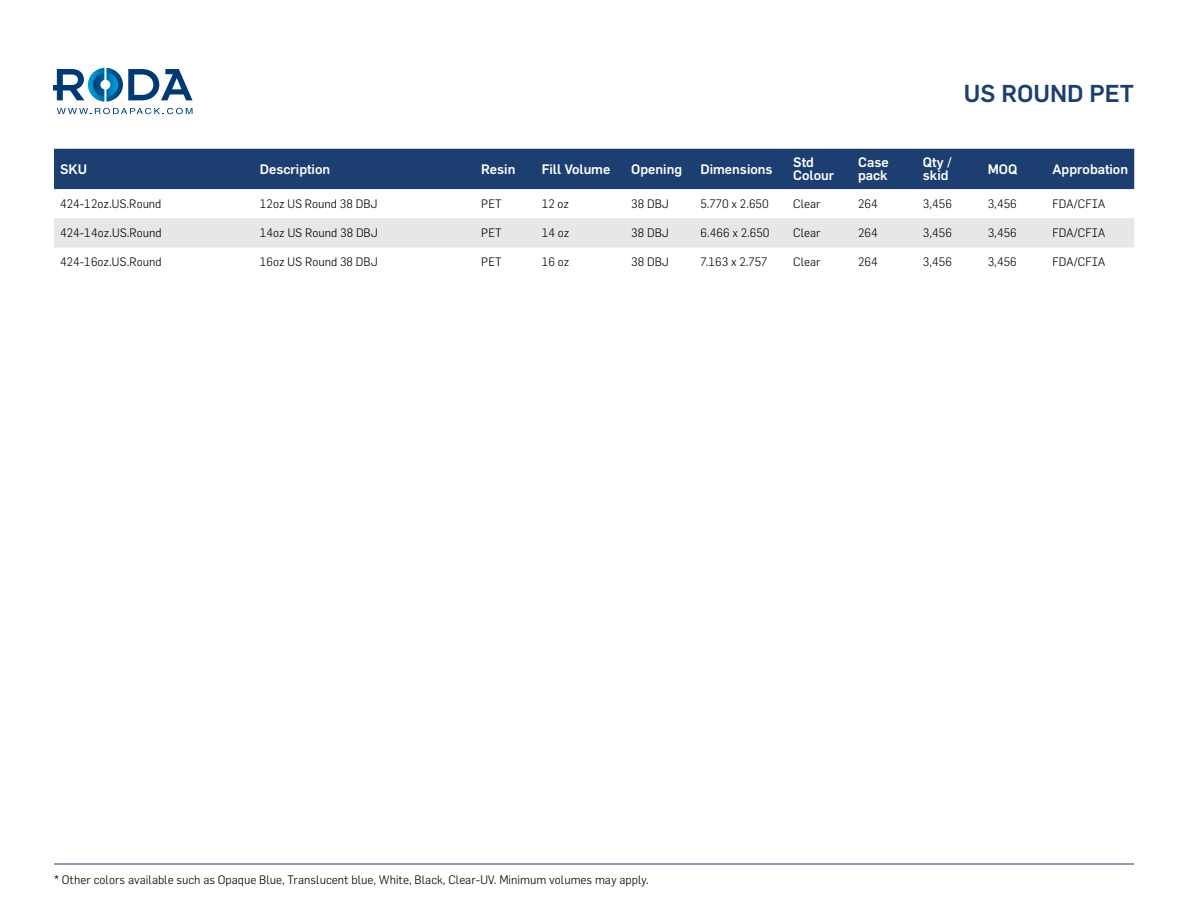
<style>
.page{position:relative;width:1188px;height:918px;background:#fff}
.page>*{position:absolute;margin:0;border:0;box-sizing:border-box;transform-origin:0 0}
.t1{font:500 24px "Flama";color:#1c3e71}
.t2{font:500 13.5px/13.5px "Flama";color:#fff}
.t3{font:300 12px "Flama";color:#000}
</style>
<div class="page">
<svg style="left:57px;top:108px;width:136px;height:6px"></svg>
<svg style="left:53px;top:68px;width:140px;height:33px"></svg>
<img style="left:88px;top:68px;width:16px;height:33px">
<img style="left:107px;top:68px;width:16px;height:33px">
<img style="left:93px;top:73px;width:11px;height:24px">
<img style="left:107px;top:73px;width:11px;height:24px">
<hr style="left:54px;top:864px;width:1080px;height:1px;background:#1c3e71">
<div style="left:54px;top:149px;width:1080px;height:40px;background:#1c3e71"></div>
<div style="left:54px;top:218px;width:1080px;height:29px;background:#e6e7e8"></div>
<h1 class="t1" style="left:964px;top:79px;width:172px">US ROUND PET</h1>
<p class="t2" style="left:60px;top:162px;width:29px">SKU</p>
<p class="t2" style="left:260px;top:162px;width:72px">Description</p>
<p class="t2" style="left:481px;top:162px;width:36px">Resin</p>
<p class="t2" style="left:542px;top:162px;width:70px">Fill Volume</p>
<p class="t2" style="left:631px;top:162px;width:52px">Opening</p>
<p class="t2" style="left:700px;top:162px;width:74px">Dimensions</p>
<p class="t2" style="left:793px;top:155px;width:43px">Std<br>Colour</p>
<p class="t2" style="left:858px;top:155px;width:32px">Case pack</p>
<p class="t2" style="left:923px;top:155px;width:30px">Qty / skid</p>
<p class="t2" style="left:988px;top:162px;width:31px">MOQ</p>
<p class="t2" style="left:1053px;top:162px;width:77px">Approbation</p>
<p class="t3" style="left:60px;top:196px;width:103px">424-12oz.US.Round</p>
<p class="t3" style="left:260px;top:196px;width:119px">12oz US Round 38 DBJ</p>
<p class="t3" style="left:481px;top:196px;width:22px">PET</p>
<p class="t3" style="left:542px;top:196px;width:29px">12 oz</p>
<p class="t3" style="left:631px;top:196px;width:39px">38 DBJ</p>
<p class="t3" style="left:700px;top:196px;width:70px">5.770 x 2.650</p>
<p class="t3" style="left:793px;top:196px;width:29px">Clear</p>
<p class="t3" style="left:858px;top:196px;width:21px">264</p>
<p class="t3" style="left:923px;top:196px;width:31px">3,456</p>
<p class="t3" style="left:988px;top:196px;width:31px">3,456</p>
<p class="t3" style="left:1053px;top:196px;width:55px">FDA/CFIA</p>
<p class="t3" style="left:60px;top:226px;width:103px">424-14oz.US.Round</p>
<p class="t3" style="left:260px;top:226px;width:120px">14oz US Round 38 DBJ</p>
<p class="t3" style="left:481px;top:226px;width:22px">PET</p>
<p class="t3" style="left:542px;top:226px;width:29px">14 oz</p>
<p class="t3" style="left:631px;top:226px;width:39px">38 DBJ</p>
<p class="t3" style="left:700px;top:226px;width:71px">6.466 x 2.650</p>
<p class="t3" style="left:793px;top:226px;width:29px">Clear</p>
<p class="t3" style="left:858px;top:226px;width:21px">264</p>
<p class="t3" style="left:923px;top:226px;width:31px">3,456</p>
<p class="t3" style="left:988px;top:226px;width:31px">3,456</p>
<p class="t3" style="left:1053px;top:226px;width:55px">FDA/CFIA</p>
<p class="t3" style="left:60px;top:255px;width:103px">424-16oz.US.Round</p>
<p class="t3" style="left:260px;top:255px;width:119px">16oz US Round 38 DBJ</p>
<p class="t3" style="left:481px;top:255px;width:22px">PET</p>
<p class="t3" style="left:542px;top:255px;width:29px">16 oz</p>
<p class="t3" style="left:631px;top:255px;width:39px">38 DBJ</p>
<p class="t3" style="left:700px;top:255px;width:69px">7.163 x 2.757</p>
<p class="t3" style="left:793px;top:255px;width:29px">Clear</p>
<p class="t3" style="left:858px;top:255px;width:21px">264</p>
<p class="t3" style="left:923px;top:255px;width:31px">3,456</p>
<p class="t3" style="left:988px;top:255px;width:31px">3,456</p>
<p class="t3" style="left:1053px;top:255px;width:55px">FDA/CFIA</p>
<p class="t3" style="left:54px;top:872px;width:596px">* Other colors available such as Opaque Blue, Translucent blue, White, Black, Clear-UV. Minimum volumes may apply.</p>
</div>
